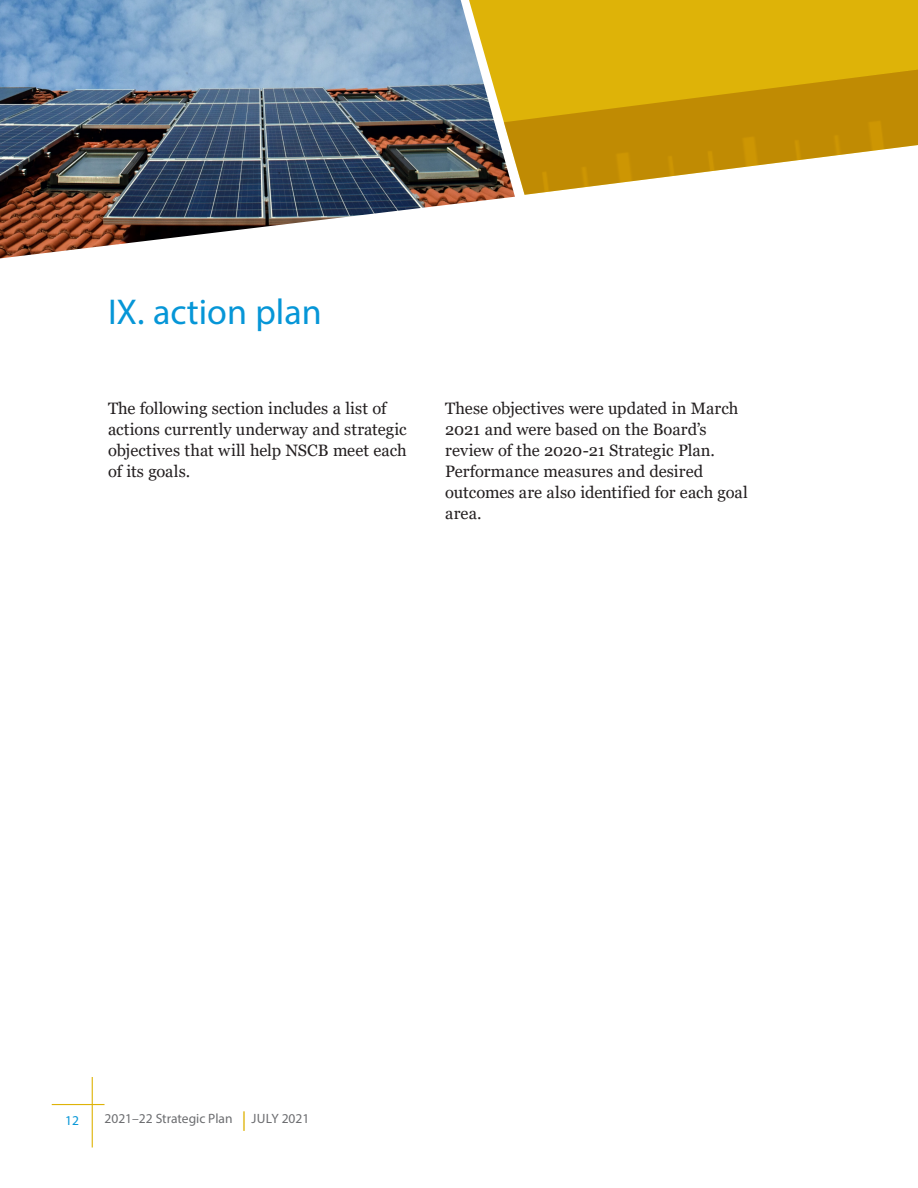
<style>
.page{position:relative;width:918px;height:1188px;background:#fff}
.page>*{position:absolute;margin:0;border:0;box-sizing:border-box;transform-origin:0 0}
.main_header{font:36px "Myriad Pro";color:#0696d7}
.body_text{font:16.5px/21px "Georgia";color:#231f20}
.t1{font:13.5px "Myriad Pro";color:#6c6d70}
.t2{font:13.5px "Myriad Pro";color:#0696d7}
.s1{font-size:19.5px;color:#deb308}
</style>
<div class="page">
<hr style="left:52px;top:1104px;width:53px;height:1px;background:#deb308">
<hr style="left:92px;top:1077px;width:1px;height:71px;background:#deb308">
<img style="left:0;top:0;width:515px;height:258px">
<svg style="left:469px;top:0;width:449px;height:195px;background:#d0ab17"></svg>
<img style="left:503px;top:68px;width:415px;height:127px">
<p class="main_header" style="left:108px;top:290px;width:215px">IX. action plan</p>
<p class="body_text" style="left:108px;top:398px;width:300px">The following section includes a list of actions currently underway and strategic objectives that will help NSCB meet each of its goals.</p>
<p class="body_text" style="left:445px;top:398px;width:304px">These objectives were updated in March<br>2021 and were based on the Board’s review of the 2020-21 Strategic Plan.<br>Performance measures and desired outcomes are also identified for each goal area.</p>
<p class="t2" style="left:65px;top:1112px;width:15px">12</p>
<p class="t1" style="left:105px;top:1110px;width:206px">2021–22 Strategic Plan <span class="s1">|</span> JULY 2021</p>
</div>
